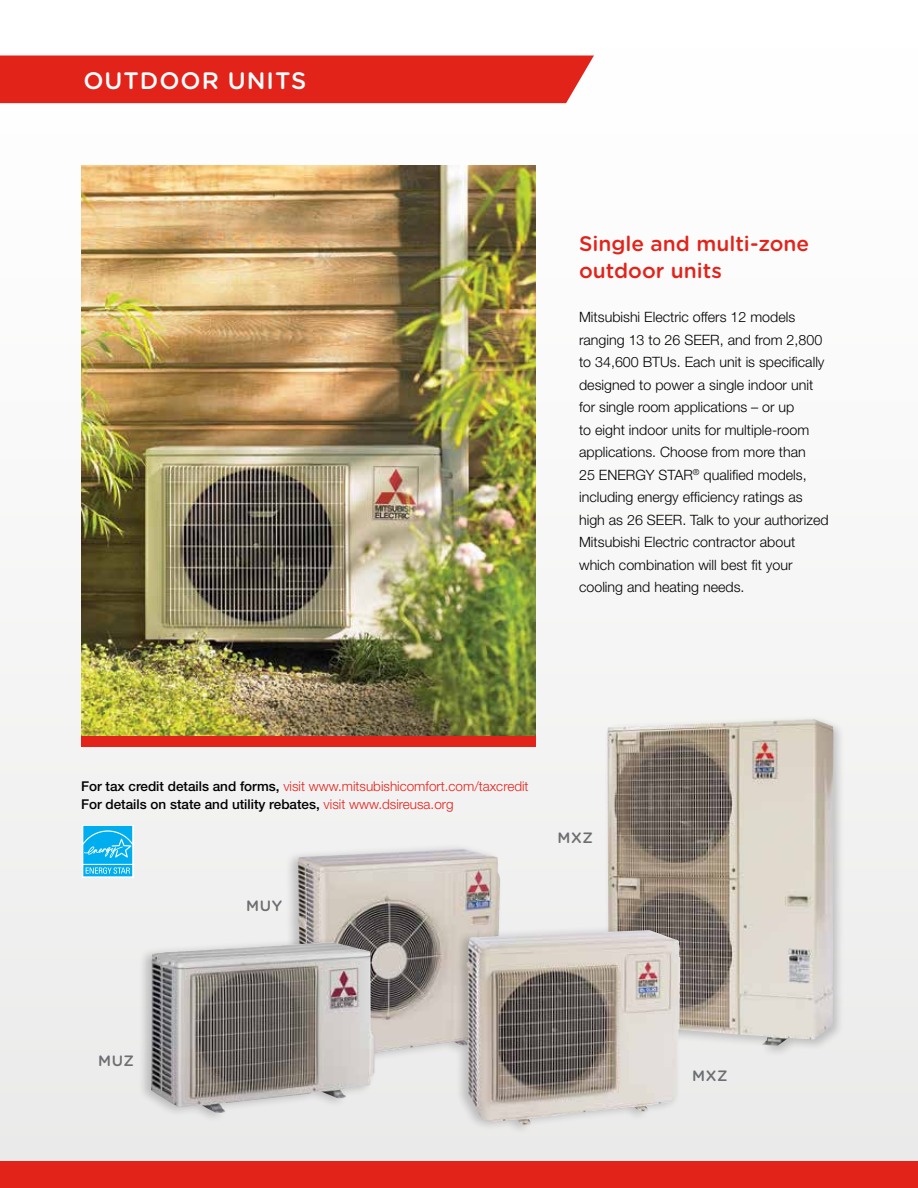
<style>
.page{position:relative;width:918px;height:1188px;background:#fff}
.page>*{position:absolute;margin:0;border:0;box-sizing:border-box;transform-origin:0 0}
.t1{font:500 23.7px "Gotham Rounded";letter-spacing:.04em;color:#fff}
.t2{font:500 21px/27px "Gotham Rounded";color:#e2231a}
.t3{font:500 15px "Gotham Rounded";letter-spacing:.04em;color:#6d6e71}
.t4{font:300 14.25px/22.5px "Helvetica Neue";color:#000}
.t5{font:500 13.5px/18px "Helvetica Neue";color:#000}
.s1{font-weight:300;color:#e2231a}
</style>
<div class="page">
<div style="left:0;top:0;width:918px;height:1188px;background:linear-gradient(to right,#f4f4f4,#f9f9f8)"></div>
<img style="left:81px;top:165px;width:455px;height:571px">
<div style="left:81px;top:736px;width:455px;height:11px;background:#e2231a"></div>
<div style="left:0;top:1161px;width:918px;height:27px;background:#e2231a"></div>
<svg style="left:82px;top:825px;width:51px;height:52px"></svg>
<svg style="left:83px;top:826px;width:49px;height:50px;background:#29bbf1"></svg>
<div style="left:0;top:56px;width:594px;height:47px;background:#e2231a"></div>
<div style="left:603px;top:715px;width:242px;height:342px;background:#000;opacity:.2"></div>
<img style="left:607px;top:691px;width:254px;height:335px">
<div style="left:285px;top:843px;width:218px;height:227px;background:#000;opacity:.2"></div>
<img style="left:298px;top:849px;width:164px;height:185px">
<div style="left:138px;top:936px;width:239px;height:187px;background:#000;opacity:.2"></div>
<img style="left:151px;top:942px;width:195px;height:171px">
<div style="left:454px;top:924px;width:229px;height:211px;background:#000;opacity:.2"></div>
<img style="left:467px;top:930px;width:180px;height:180px">
<h1 class="t1" style="left:84px;top:70px;width:224px">OUTDOOR UNITS</h1>
<h2 class="t2" style="left:579px;top:231px;width:232px">Single and multi-zone outdoor units</h2>
<p class="t4" style="left:579px;top:307px;width:251px">Mitsubishi Electric offers 12 models ranging 13 to 26 SEER, and from 2,800 to 34,600 BTUs. Each unit is specifically designed to power a single indoor unit for single room applications – or up<br>to eight indoor units for multiple-room applications. Choose from more than<br>25 ENERGY STAR<sup>®</sup> qualified models, including energy efficiency ratings as high as 26 SEER. Talk to your authorized Mitsubishi Electric contractor about which combination will best fit your cooling and heating needs.</p>
<p class="t5" style="left:81px;top:779px;width:449px">For tax credit details and forms, <span class="s1">visit www.mitsubishicomfort.com/taxcredit<br></span>For details on state and utility rebates, <span class="s1">visit www.dsireusa.org</span></p>
<p class="t3" style="left:246px;top:899px;width:38px">MUY</p>
<p class="t3" style="left:558px;top:830px;width:37px">MXZ</p>
<p class="t3" style="left:98px;top:1054px;width:38px">MUZ</p>
<p class="t3" style="left:692px;top:1069px;width:37px">MXZ</p>
</div>
